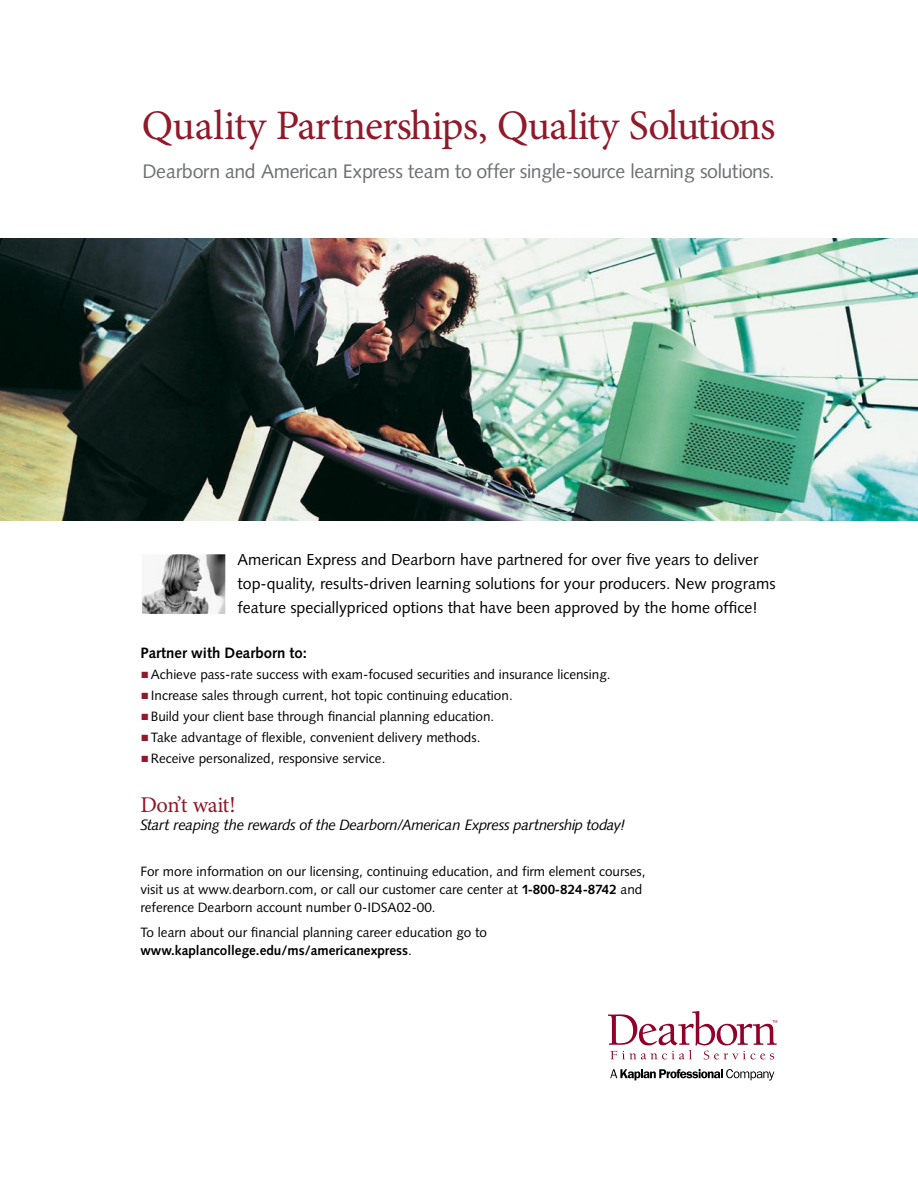
<style>
.page{position:relative;width:918px;height:1188px;background:#fff}
.page>*{position:absolute;margin:0;border:0;box-sizing:border-box;transform-origin:0 0}
.t1{font:42px "Minion Pro";letter-spacing:-.02em;color:#90192a}
.t2{font:22.5px "Minion Pro";letter-spacing:-.02em;color:#90192a}
.t3{font:19.5px "Syntax";letter-spacing:-.02em;color:#6d6f71}
.t4{font:15.9px/24px "Syntax";color:#000}
.t5{font:italic 15px "Syntax";letter-spacing:-.02em;color:#000}
.t6{font:700 15px "Syntax";color:#000}
.t7{font:13.5px/18px "Syntax";color:#000}
.s1{color:#90192a}
.s2{font-weight:700}
</style>
<div class="page">
<img style="left:0;top:238px;width:918px;height:282px">
<svg style="left:608px;top:1011px;width:169px;height:49px"></svg>
<svg style="left:610px;top:1069px;width:164px;height:12px"></svg>
<img style="left:142px;top:554px;width:83px;height:60px">
<h1 class="t1" style="left:142px;top:97px;width:635px">Quality Partnerships, Quality Solutions</h1>
<h3 class="t3" style="left:143px;top:160px;width:634px">Dearborn and American Express team to offer single-source learning solutions.</h3>
<p class="t4" style="left:238px;top:548px;width:539px">American Express and Dearborn have partnered for over five years to deliver top-quality, results-driven learning solutions for your producers. New programs feature speciallypriced options that have been approved by the home office!</p>
<p class="t6" style="left:140px;top:644px;width:168px">Partner with Dearborn to:</p>
<p class="t7" style="left:141px;top:665px;width:471px"><span class="s1">■</span> Achieve pass-rate success with exam-focused securities and insurance licensing.</p>
<p class="t7" style="left:141px;top:686px;width:373px"><span class="s1">■</span> Increase sales through current, hot topic continuing education.</p>
<p class="t7" style="left:141px;top:707px;width:354px"><span class="s1">■</span> Build your client base through financial planning education.</p>
<p class="t7" style="left:141px;top:728px;width:340px"><span class="s1">■</span> Take advantage of flexible, convenient delivery methods.</p>
<p class="t7" style="left:141px;top:749px;width:245px"><span class="s1">■</span> Receive personalized, responsive service.</p>
<h2 class="t2" style="left:140px;top:789px;width:97px">Don’t wait!</h2>
<p class="t5" style="left:140px;top:816px;width:487px">Start reaping the rewards of the Dearborn/American Express partnership today!</p>
<p class="t7" style="left:140px;top:862px;width:507px">For more information on our licensing, continuing education, and firm element courses, visit us at www.dearborn.com, or call our customer care center at <span class="s2">1-800-824-8742</span> and reference Dearborn account number 0-IDSA02-00.</p>
<p class="t7" style="left:140px;top:923px;width:348px">To learn about our financial planning career education go to <span class="s2">www.kaplancollege.edu/ms/americanexpress</span>.</p>
</div>
